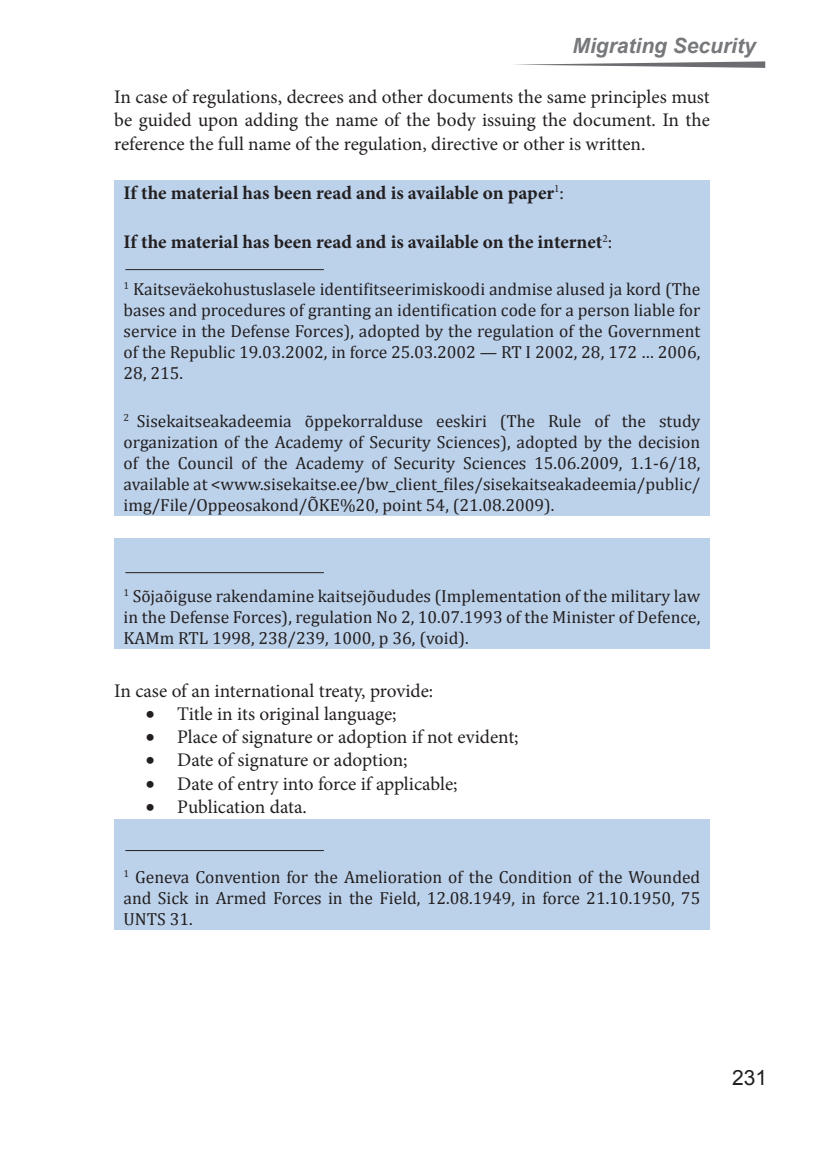
<style>
.page{position:relative;width:824px;height:1171px;background:#fff}
.page>*{position:absolute;margin:0;border:0;box-sizing:border-box;transform-origin:0 0}
.t1{font:italic 700 21px "Arial";color:#76787b}
.t2{font:21px "Arial";color:#231f20}
.t3{font:19.25px/23.1px "Minion Pro";color:#231f20;text-align:justify}
.t4{font:700 19.25px "Minion Pro";color:#231f20}
.t5{font:17.5px/21px "Cambria";color:#231f20;text-align:justify}
.s1{font-weight:400}
</style>
<div class="page">
<svg style="left:514px;top:61px;width:251px;height:7px"></svg>
<div style="left:114px;top:180px;width:595px;height:335px;background:#bcd2eb"></div>
<div style="left:114px;top:538px;width:595px;height:111px;background:#bcd2eb"></div>
<div style="left:114px;top:819px;width:595px;height:111px;background:#bcd2eb"></div>
<hr style="left:125px;top:269px;width:199px;height:1px;background:#231f20">
<hr style="left:125px;top:572px;width:199px;height:1px;background:#231f20">
<hr style="left:125px;top:850px;width:199px;height:1px;background:#231f20">
<p class="t1" style="left:572px;top:32px;width:185px">Migrating Security</p>
<p class="t3" style="left:114px;top:86px;width:597px">In case of regulations, decrees and other documents the same principles must be guided upon adding the name of the body issuing the document. In the reference the full name of the regulation, directive or other is written.</p>
<p class="t4" style="left:124px;top:179px;width:442px">If the material has been read and is available on paper<sup>1</sup><span class="s1">:</span></p>
<p class="t4" style="left:124px;top:228px;width:490px">If the material has been read and is available on the internet<sup>2</sup><span class="s1">:</span></p>
<p class="t5" style="left:124px;top:279px;width:578px"><sup>1</sup> Kaitseväekohustuslasele identifitseerimiskoodi andmise alused ja kord (The bases and procedures of granting an identification code for a person liable for service in the Defense Forces), adopted by the regulation of the Government of the Republic 19.03.2002, in force 25.03.2002 — RT I 2002, 28, 172 … 2006, 28, 215.</p>
<p class="t5" style="left:124px;top:410px;width:578px"><sup>2</sup> Sisekaitseakadeemia õppekorralduse eeskiri (The Rule of the study organization of the Academy of Security Sciences), adopted by the decision of the Council of the Academy of Security Sciences 15.06.2009, 1.1-6/18, available at &lt;www.sisekaitse.ee/bw_client_files/sisekaitseakadeemia/public/ img/File/Oppeosakond/ÕKE%20, point 54, (21.08.2009).</p>
<p class="t5" style="left:124px;top:586px;width:578px"><sup>1</sup> Sõjaõiguse rakendamine kaitsejõududes (Implementation of the military law in the Defense Forces), regulation No 2, 10.07.1993 of the Minister of Defence, KAMm RTL 1998, 238/239, 1000, p 36, (void).</p>
<p class="t3" style="left:114px;top:679px;width:320px">In case of an international treaty, provide:</p>
<p class="t3" style="left:146px;top:702px;width:252px">• Title in its original language;</p>
<p class="t3" style="left:146px;top:726px;width:374px">• Place of signature or adoption if not evident;</p>
<p class="t3" style="left:146px;top:749px;width:263px">• Date of signature or adoption;</p>
<p class="t3" style="left:146px;top:772px;width:313px">• Date of entry into force if applicable;</p>
<p class="t3" style="left:146px;top:795px;width:163px">• Publication data.</p>
<p class="t5" style="left:124px;top:866px;width:578px"><sup>1</sup> Geneva Convention for the Amelioration of the Condition of the Wounded and Sick in Armed Forces in the Field, 12.08.1949, in force 21.10.1950, 75<br>UNTS 31.</p>
<p class="t2" style="left:732px;top:1064px;width:37px">231</p>
</div>
